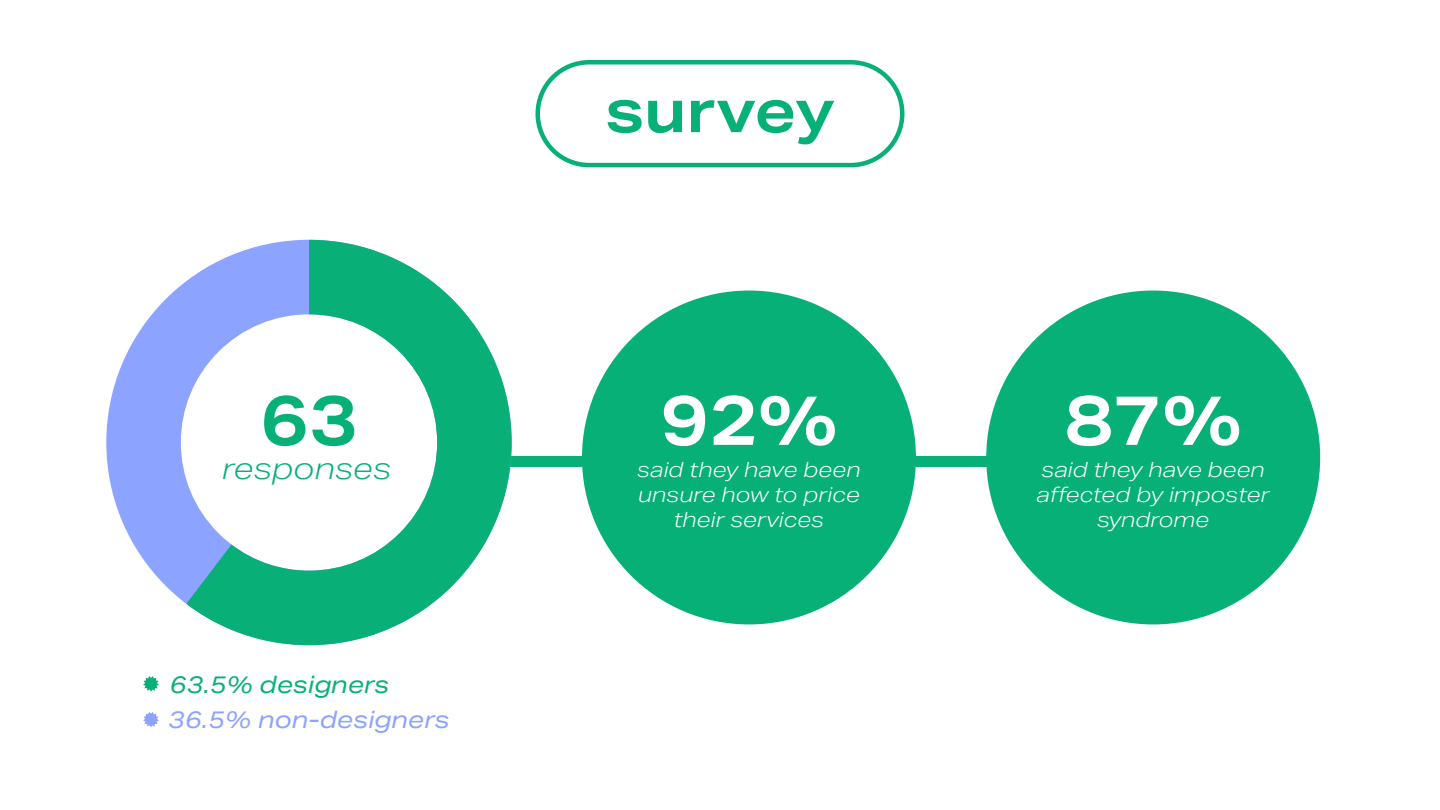
<style>
.page{position:relative;width:1440px;height:810px;background:#fff}
.page>*{position:absolute;margin:0;border:0;box-sizing:border-box;transform-origin:0 0}
.t1{font:700 69.75px "Aktiv Grotesk Ex";color:#fff}
.t2{font:700 69.75px "Aktiv Grotesk Ex";color:#07b077}
.t3{font:700 60px "Aktiv Grotesk Ex";color:#07b077}
.t4{font:italic 300 30px "Aktiv Grotesk Ex";color:#07b077}
.t5{font:italic 24px "Aktiv Grotesk Ex";color:#8ca3ff}
.t6{font:italic 24px "Aktiv Grotesk Ex";color:#07b077}
.t7{font:italic 300 21px/25.2px "Aktiv Grotesk Ex";color:#fff;text-align:center}
</style>
<div class="page">
<div style="left:459px;top:457px;width:209px;height:10px;background:#07b077"></div>
<div style="left:858px;top:457px;width:208px;height:10px;background:#07b077"></div>
<div style="left:535px;top:60px;width:369px;height:107px;border:4px solid #07b077;border-radius:51px"></div>
<svg style="left:106px;top:281px;width:80px;height:323px;fill:#8ca3ff"></svg>
<svg style="left:186px;top:240px;width:326px;height:405px"></svg>
<svg style="left:143px;top:676px;width:16px;height:16px"></svg>
<svg style="left:143px;top:712px;width:16px;height:15px"></svg>
<div style="left:582px;top:291px;width:334px;height:333px;background:#07b077;border-radius:50%"></div>
<div style="left:986px;top:291px;width:334px;height:333px;background:#07b077;border-radius:50%"></div>
<h1 class="t2" style="left:260px;top:377px;width:99px">63</h1>
<h3 class="t4" style="left:222px;top:451px;width:171px">responses</h3>
<p class="t6" style="left:170px;top:671px;width:221px">63.5% designers</p>
<p class="t5" style="left:168px;top:705px;width:283px">36.5% non-designers</p>
<h2 class="t3" style="left:605px;top:74px;width:231px">survey</h2>
<h1 class="t1" style="left:660px;top:377px;width:179px">92%</h1>
<h1 class="t1" style="left:1065px;top:377px;width:179px">87%</h1>
<p class="t7" style="left:637px;top:457px;width:225px">said they have been</p>
<p class="t7" style="left:638px;top:482px;width:223px">unsure how to price their services</p>
<p class="t7" style="left:1037px;top:457px;width:235px">said they have been affected by imposter syndrome</p>
</div>
